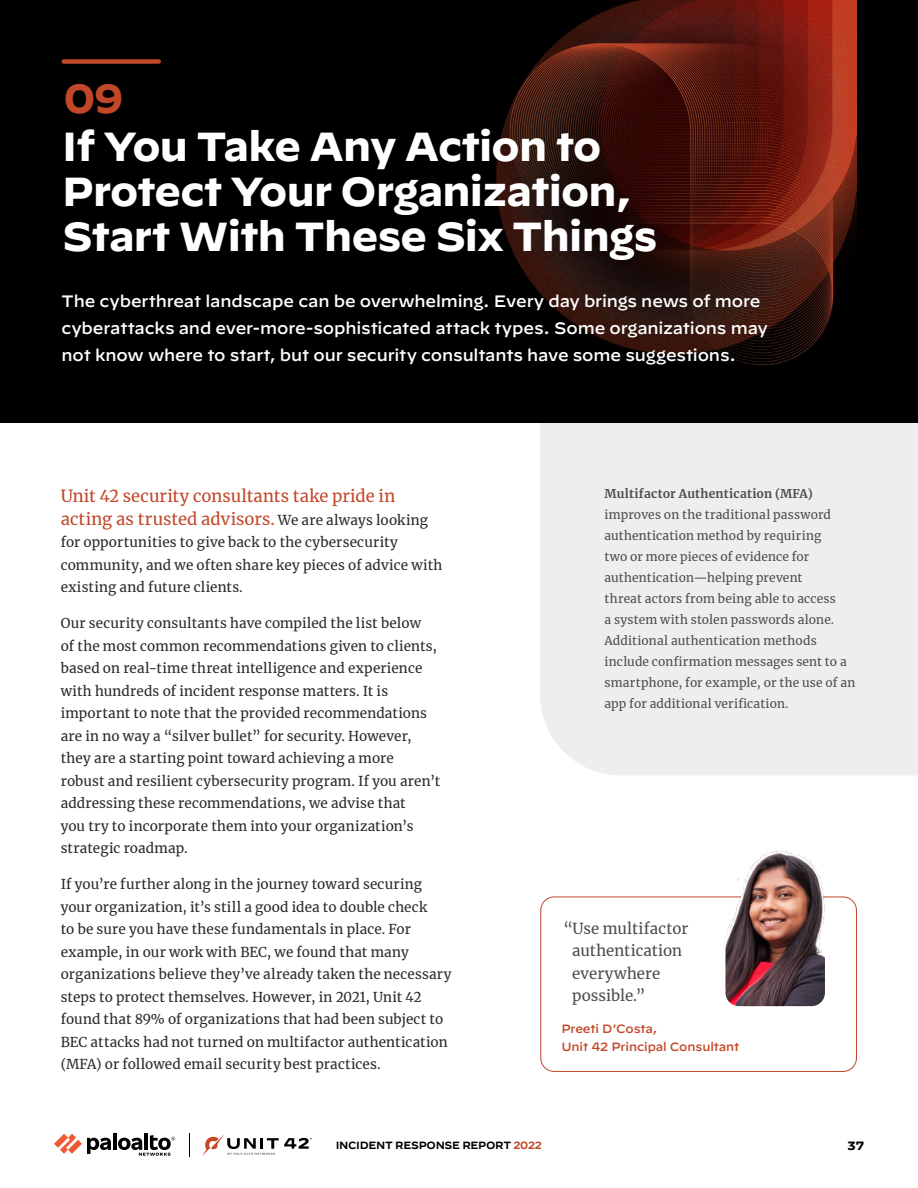
<style>
.page{position:relative;width:918px;height:1188px;background:#fff}
.page>*{position:absolute;margin:0;border:0;box-sizing:border-box;transform-origin:0 0}
.h1_white{font:700 40.5px/45px "Decimal";letter-spacing:-.02em;color:#fff}
.t1{font:700 40.5px "Decimal";color:#c24729}
.intro_body{font:500 16.5px/27px "Decimal";letter-spacing:-.01em;color:#fff}
.body-text{font:16.5px/22.5px "Merriweather";letter-spacing:.005em;color:#c24729}
.quote{font:15px/22.5px "Merriweather";letter-spacing:.005em;color:#4d4d4f}
.body-text-2{font:13.5px/22.5px "Merriweather";letter-spacing:.01em;color:#2c2a27}
.sidebar_body{font:12px/21px "Merriweather";letter-spacing:.01em;color:#4d4d4f}
.quote_source{font:500 12px/18px "Decimal";letter-spacing:-.01em;color:#c24729}
.t2{font:700 12px "Decimal";color:#000}
.t3{font:600 10.5px "Decimal";letter-spacing:-.025em;color:#000}
.s1{font-size:13.5px;color:#2c2a27}
.s2{font-weight:700}
.s3{font-family:"Decimal";font-weight:500;font-size:12px;color:#fff}
.s4{color:#c24729}
</style>
<div class="page">
<div style="left:540px;top:423px;width:378px;height:352px;background:#eee"></div>
<hr style="left:113px;top:1134px;width:4px;height:16px;background:#000">
<svg style="left:54px;top:1134px;width:57px;height:20px"></svg>
<hr style="left:144px;top:1134px;width:4px;height:16px;background:#000">
<svg style="left:118px;top:1135px;width:57px;height:21px"></svg>
<svg style="left:189px;top:1133px;width:1px;height:23px"></svg>
<svg style="left:202px;top:1134px;width:110px;height:22px"></svg>
<div style="left:0;top:0;width:918px;height:423px;background:#000"></div>
<img style="left:496px;top:0;width:360px;height:365px">
<div style="left:64px;top:59px;width:95px;height:5px;background:#c24729"></div>
<div style="left:540px;top:897px;width:317px;height:175px;border:1px solid #c0472a;border-radius:14px"></div>
<img style="left:725px;top:850px;width:100px;height:156px">
<p class="t1" style="left:64px;top:75px;width:61px">09</p>
<p class="h1_white" style="left:62px;top:124px;width:597px">If You Take Any Action to<br>Protect Your Organization,<br>Start With These Six Things</p>
<p class="intro_body" style="left:62px;top:285px;width:708px">The cyberthreat landscape can be overwhelming. Every day brings news of more cyberattacks and ever-more-sophisticated attack types. Some organizations may not know where to start, but our security consultants have some suggestions.</p>
<p class="body-text" style="left:61px;top:485px;width:369px">Unit 42 security consultants take pride in acting as trusted advisors. <span class="s1">We are always looking</span></p>
<p class="body-text-2" style="left:61px;top:531px;width:383px">for opportunities to give back to the cybersecurity community, and we often share key pieces of advice with existing and future clients.</p>
<p class="body-text-2" style="left:61px;top:612px;width:381px">Our security consultants have compiled the list below<br>of the most common recommendations given to clients, based on real-time threat intelligence and experience with hundreds of incident response matters. It is important to note that the provided recommendations are in no way a “silver bullet” for security. However, they are a starting point toward achieving a more robust and resilient cybersecurity program. If you aren’t addressing these recommendations, we advise that<br>you try to incorporate them into your organization’s strategic roadmap.</p>
<p class="body-text-2" style="left:61px;top:873px;width:392px">If you’re further along in the journey toward securing your organization, it’s still a good idea to double check<br>to be sure you have these fundamentals in place. For example, in our work with BEC, we found that many organizations believe they’ve already taken the necessary steps to protect themselves. However, in 2021, Unit 42 found that 89% of organizations that had been subject to BEC attacks had not turned on multifactor authentication (MFA) or followed email security best practices.</p>
<p class="sidebar_body" style="left:605px;top:483px;width:252px"><span class="s2">Multifactor Authentication (MFA) </span>improves on the traditional password authentication method by requiring<br>two or more pieces of evidence for authentication—helping prevent<br>threat actors from being able to access<br>a system with stolen passwords alone.<br>Additional authentication methods include confirmation messages sent to a smartphone, for example, or the use of an app for additional verification.</p>
<p class="quote" style="left:572px;top:917px;width:118px;text-indent:-9px">“Use multifactor authentication everywhere possible.”<span class="s3">,</span></p>
<p class="quote_source" style="left:561px;top:1018px;width:180px">Preeti D’Costa,<br>Unit 42 Principal Consultant</p>
<p class="t3" style="left:336px;top:1136px;width:208px">INCIDENT RESPONSE REPORT <span class="s4">2022</span></p>
<p class="t2" style="left:847px;top:1139px;width:18px">37</p>
</div>
